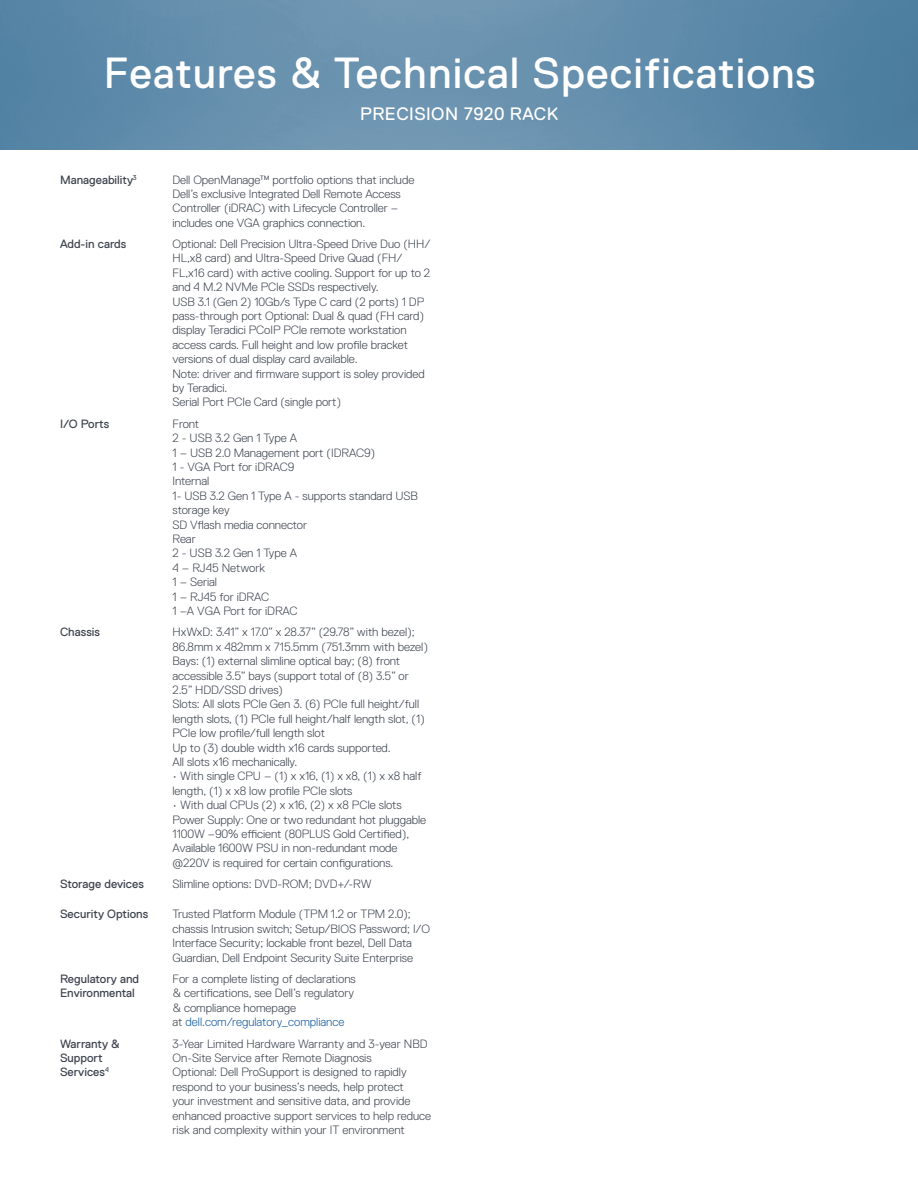
<style>
.page{position:relative;width:918px;height:1188px;background:#fff}
.page>*{position:absolute;margin:0;border:0;box-sizing:border-box;transform-origin:0 0}
.t1{font:43.5px "Dell Replica";letter-spacing:.025em;color:#fff}
.t2{font:18px "Dell Replica";letter-spacing:.025em;color:#fff}
.URL{font:300 12px/14.4px "Dell Replica";letter-spacing:-.005em;color:#3e444f}
.URL-2{font:12px/14.4px "Dell Replica";color:#3e444f}
.URL-3{font:300 12px "Dell Replica";color:#175d9e}
.s1{color:#3e444f}
</style>
<div class="page">
<img style="left:0;top:0;width:918px;height:150px">
<p class="t1" style="left:104px;top:49px;width:713px">Features &amp; Technical Specifications</p>
<p class="t2" style="left:360px;top:104px;width:199px">PRECISION 7920 RACK</p>
<p class="URL-2" style="left:60px;top:172px;width:78px">Manageability<sup>3</sup></p>
<p class="URL" style="left:173px;top:172px;width:243px">Dell OpenManage™ portfolio options that include Dell’s exclusive Integrated Dell Remote Access Controller (iDRAC) with Lifecycle Controller – includes one VGA graphics connection.</p>
<p class="URL-2" style="left:60px;top:237px;width:68px">Add-in cards</p>
<p class="URL" style="left:173px;top:237px;width:260px">Optional: Dell Precision Ultra-Speed Drive Duo (HH/ HL,x8 card) and Ultra-Speed Drive Quad (FH/ FL,x16 card) with active cooling. Support for up to 2 and 4 M.2 NVMe PCIe SSDs respectively.<br>USB 3.1 (Gen 2) 10Gb/s Type C card (2 ports) 1 DP pass-through port Optional: Dual &amp; quad (FH card) display Teradici PCoIP PCIe remote workstation access cards. Full height and low profile bracket versions of dual display card available.<br>Note: driver and firmware support is soley provided by Teradici.<br>Serial Port PCIe Card (single port)</p>
<p class="URL-2" style="left:60px;top:417px;width:51px">I/O Ports</p>
<p class="URL" style="left:173px;top:417px;width:247px">Front<br>2 - USB 3.2 Gen 1 Type A<br>1 – USB 2.0 Management port (IDRAC9)<br>1 - VGA Port for iDRAC9<br>Internal<br>1- USB 3.2 Gen 1 Type A - supports standard USB storage key<br>SD Vflash media connector<br>Rear<br>2 - USB 3.2 Gen 1 Type A<br>4 – RJ45 Network<br>1 – Serial<br>1 – RJ45 for iDRAC<br>1 –A VGA Port for iDRAC</p>
<p class="URL-2" style="left:60px;top:625px;width:42px">Chassis</p>
<p class="URL" style="left:173px;top:625px;width:257px">HxWxD: 3.41” x 17.0” x 28.37” (29.78” with bezel); 86.8mm x 482mm x 715.5mm (751.3mm with bezel)<br>Bays: (1) external slimline optical bay; (8) front accessible 3.5” bays (support total of (8) 3.5” or 2.5” HDD/SSD drives)<br>Slots: All slots PCIe Gen 3. (6) PCIe full height/full length slots, (1) PCIe full height/half length slot, (1)<br>PCIe low profile/full length slot<br>Up to (3) double width x16 cards supported.</p>
<p class="URL" style="left:173px;top:755px;width:126px">All slots x16 mechanically.</p>
<p class="URL" style="left:173px;top:769px;width:251px">• With single CPU – (1) x x16, (1) x x8, (1) x x8 half length, (1) x x8 low profile PCIe slots</p>
<p class="URL" style="left:173px;top:798px;width:255px">• With dual CPUs (2) x x16, (2) x x8 PCIe slots Power Supply: One or two redundant hot pluggable 1100W –90% efficient (80PLUS Gold Certified), Available 1600W PSU in non-redundant mode @220V is required for certain configurations.</p>
<p class="URL-2" style="left:60px;top:877px;width:85px">Storage devices</p>
<p class="URL" style="left:173px;top:877px;width:201px">Slimline options: DVD-ROM; DVD+/-RW</p>
<p class="URL-2" style="left:60px;top:907px;width:90px">Security Options</p>
<p class="URL" style="left:173px;top:907px;width:259px">Trusted Platform Module (TPM 1.2 or TPM 2.0); chassis Intrusion switch; Setup/BIOS Password; I/O Interface Security; lockable front bezel, Dell Data Guardian, Dell Endpoint Security Suite Enterprise</p>
<p class="URL-2" style="left:60px;top:972px;width:81px">Regulatory and<br>Environmental</p>
<p class="URL" style="left:173px;top:972px;width:185px">For a complete listing of declarations</p>
<p class="URL" style="left:173px;top:986px;width:183px">&amp; certifications, see Dell’s regulatory</p>
<p class="URL" style="left:173px;top:1000px;width:125px">&amp; compliance homepage</p>
<p class="URL-3" style="left:173px;top:1015px;width:173px"><span class="s1">at</span> dell.com/regulatory_compliance</p>
<p class="URL-2" style="left:60px;top:1036px;width:61px">Warranty &amp;<br>Support<br>Services<sup>4</sup></p>
<p class="URL" style="left:173px;top:1036px;width:260px">3-Year Limited Hardware Warranty and 3-year NBD On-Site Service after Remote Diagnosis<br>Optional: Dell ProSupport is designed to rapidly respond to your business’s needs, help protect<br>your investment and sensitive data, and provide enhanced proactive support services to help reduce risk and complexity within your IT environment</p>
</div>
